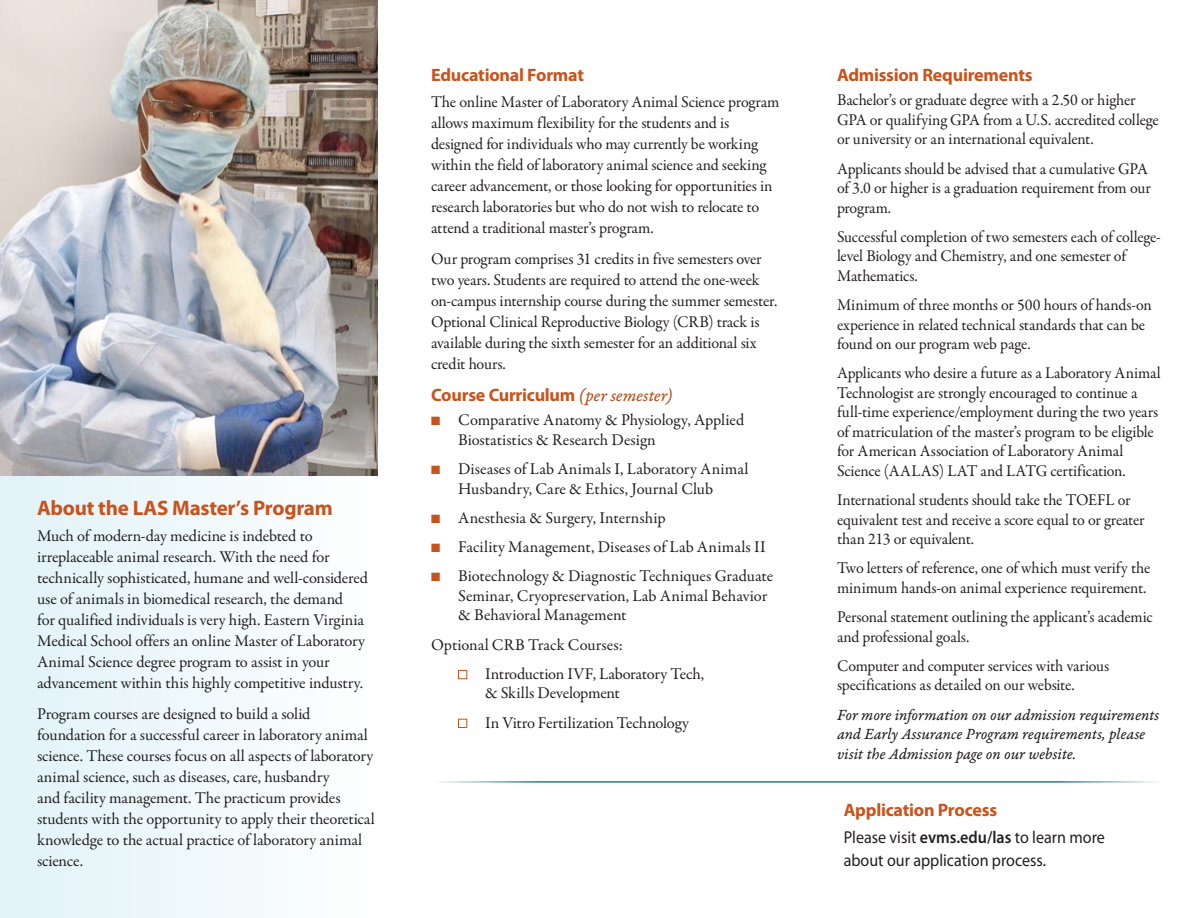
<style>
.page{position:relative;width:1188px;height:918px;background:#fff}
.page>*{position:absolute;margin:0;border:0;box-sizing:border-box;transform-origin:0 0}
.subhead_1{font:700 21px "Myriad Pro";letter-spacing:-.015em;color:#c8531d}
.subhead_1-2{font:700 18px "Myriad Pro";letter-spacing:-.015em;color:#c8531d}
.bodyText{font:17.25px/22.5px "Myriad Pro";color:#231f20;scale:.93 1}
.body_text{font:16.5px/21px "Garamond Premr Pro";letter-spacing:-.01em;color:#231f20}
.bodyText-hanging{font:16.5px/19.5px "Garamond Premr Pro";color:#231f20}
.body_text-2{font:16.5px/19.5px "Garamond Premr Pro It Capt";letter-spacing:-.005em;color:#231f20}
.body_text_hanging_2{font:16.5px/19.5px "Garamond Premr Pro";letter-spacing:-.01em;color:#231f20}
.s1{font-family:"Garamond Premr Pro It Capt";font-weight:400;color:#b64a18}
.s2{color:#c8531d}
.s3{font-weight:600}
</style>
<div class="page">
<div style="left:0;top:0;width:377px;height:918px;background:linear-gradient(to right,#e1f2f8,#fefefe)"></div>
<hr style="left:431px;top:781px;width:729px;height:2px;background:#1a809c">
<img style="left:0;top:0;width:377px;height:476px">
<div style="left:458px;top:670px;width:9px;height:9px;border:1px solid #c8531d"></div>
<div style="left:458px;top:719px;width:9px;height:9px;border:1px solid #c8531d"></div>
<p class="subhead_1" style="left:37px;top:494px;width:297px">About the LAS Master’s Program</p>
<p class="body_text" style="left:37px;top:526px;width:332px">Much of modern-day medicine is indebted to irreplaceable animal research. With the need for technically sophisticated, humane and well-considered use of animals in biomedical research, the demand<br>for qualified individuals is very high. Eastern Virginia Medical School offers an online Master of Laboratory Animal Science degree program to assist in your advancement within this highly competitive industry.</p>
<p class="body_text" style="left:37px;top:704px;width:339px">Program courses are designed to build a solid foundation for a successful career in laboratory animal science. These courses focus on all aspects of laboratory animal science, such as diseases, care, husbandry<br>and facility management. The practicum provides students with the opportunity to apply their theoretical knowledge to the actual practice of laboratory animal science.</p>
<p class="subhead_1-2" style="left:431px;top:63px;width:154px">Educational Format</p>
<p class="body_text" style="left:431px;top:92px;width:350px">The online Master of Laboratory Animal Science program allows maximum flexibility for the students and is designed for individuals who may currently be working within the field of laboratory animal science and seeking career advancement, or those looking for opportunities in research laboratories but who do not wish to relocate to attend a traditional master’s program.</p>
<p class="body_text" style="left:431px;top:248px;width:348px">Our program comprises 31 credits in five semesters over two years. Students are required to attend the one-week on-campus internship course during the summer semester.<br>Optional Clinical Reproductive Biology (CRB) track is available during the sixth semester for an additional six credit hours.</p>
<p class="subhead_1-2" style="left:431px;top:383px;width:243px">Course Curriculum <span class="s1">(per semester)</span></p>
<p class="bodyText-hanging" style="left:458px;top:411px;width:288px;text-indent:-27px"><span class="s2">■</span> Comparative Anatomy &amp; Physiology, Applied<br>Biostatistics &amp; Research Design</p>
<p class="bodyText-hanging" style="left:431px;top:459px;width:319px;text-align:center"><span class="s2">■</span> Diseases of Lab Animals I, Laboratory Animal<br>Husbandry, Care &amp; Ethics, Journal Club</p>
<p class="bodyText-hanging" style="left:431px;top:508px;width:236px"><span class="s2">■</span> Anesthesia &amp; Surgery, Internship</p>
<p class="bodyText-hanging" style="left:431px;top:537px;width:336px"><span class="s2">■</span> Facility Management, Diseases of Lab Animals II</p>
<p class="bodyText-hanging" style="left:458px;top:567px;width:317px;text-indent:-27px"><span class="s2">■</span> Biotechnology &amp; Diagnostic Techniques Graduate<br>Seminar, Cryopreservation, Lab Animal Behavior &amp; Behavioral Management</p>
<p class="bodyText-hanging" style="left:431px;top:635px;width:193px">Optional CRB Track Courses:</p>
<p class="body_text_hanging_2" style="left:485px;top:664px;width:221px">Introduction IVF, Laboratory Tech, &amp; Skills Development</p>
<p class="body_text_hanging_2" style="left:485px;top:713px;width:205px">In Vitro Fertilization Technology</p>
<p class="subhead_1-2" style="left:837px;top:63px;width:197px">Admission Requirements</p>
<p class="body_text" style="left:837px;top:91px;width:323px;line-height:19.5px">Bachelor’s or graduate degree with a 2.50 or higher<br>GPA or qualifying GPA from a U.S. accredited college or university or an international equivalent.</p>
<p class="body_text" style="left:837px;top:159px;width:315px;line-height:19.5px">Applicants should be advised that a cumulative GPA of 3.0 or higher is a graduation requirement from our program.</p>
<p class="body_text" style="left:837px;top:227px;width:325px;line-height:19.5px">Successful completion of two semesters each of college&shy;level Biology and Chemistry, and one semester of<br>Mathematics.</p>
<p class="body_text" style="left:837px;top:296px;width:316px;line-height:19.5px">Minimum of three months or 500 hours of hands-on experience in related technical standards that can be found on our program web page.</p>
<p class="body_text" style="left:837px;top:364px;width:325px;line-height:19.5px">Applicants who desire a future as a Laboratory Animal Technologist are strongly encouraged to continue a full-time experience/employment during the two years of matriculation of the master’s program to be eligible for American Association of Laboratory Animal Science (AALAS) LAT and LATG certification.</p>
<p class="body_text" style="left:837px;top:491px;width:309px;line-height:19.5px">International students should take the TOEFL or equivalent test and receive a score equal to or greater than 213 or equivalent.</p>
<p class="body_text" style="left:837px;top:559px;width:315px;line-height:19.5px">Two letters of reference, one of which must verify the minimum hands-on animal experience requirement.</p>
<p class="body_text" style="left:837px;top:608px;width:317px;line-height:19.5px">Personal statement outlining the applicant’s academic and professional goals.</p>
<p class="body_text" style="left:837px;top:656px;width:274px;line-height:19.5px">Computer and computer services with various specifications as detailed on our website.</p>
<p class="body_text-2" style="left:837px;top:706px;width:324px">For more information on our admission requirements and Early Assurance Program requirements, please visit the Admission page on our website.</p>
<p class="subhead_1-2" style="left:844px;top:798px;width:155px">Application Process</p>
<p class="bodyText" style="left:844px;top:826px;width:282px">Please visit <span class="s3">evms.edu/las</span> to learn more about our application process.</p>
</div>
